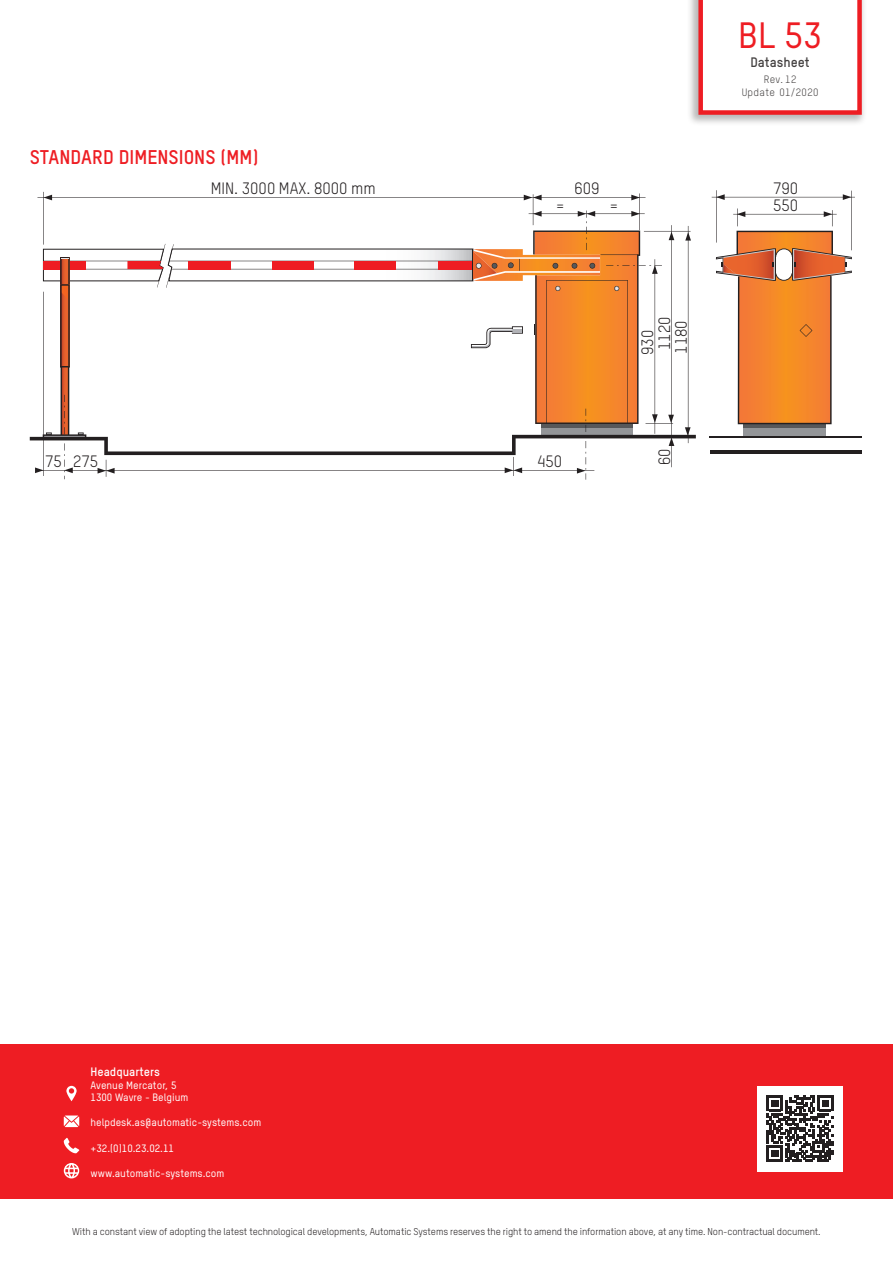
<style>
.page{position:relative;width:893px;height:1263px;background:#fff}
.page>*{position:absolute;margin:0;border:0;box-sizing:border-box;transform-origin:0 0}
.t1{font:500 36px "Oxfam TSTARPRO";color:#ee1d23}
.Titre_1{font:700 19.5px "Oxfam TSTARPRO";color:#ee1d23}
.t2{font:16.2px/16.6px "Oxfam TSTARPRO";color:#231f20}
.t3{font:700 13.5px "Oxfam TSTARPRO";color:#444141}
.t4{font:700 12px "Oxfam TSTARPRO";color:#fff}
.t5{font:500 10.5px/12.6px "Oxfam TSTARPRO";color:#fff}
.t6{font:10.5px/13.5px "Oxfam TSTARPRO";letter-spacing:.03em;color:#444141;text-align:center}
.t7{font:9.75px "Oxfam TSTARPRO";letter-spacing:-.01em;color:#231f20}
</style>
<div class="page">
<hr style="left:709px;top:436px;width:153px;height:2px;background:#231f20">
<hr style="left:710px;top:451px;width:152px;height:3px;background:#231f20">
<svg style="left:43px;top:190px;width:812px;height:261px"></svg>
<svg style="left:716px;top:194px;width:9px;height:6px"></svg>
<svg style="left:737px;top:211px;width:8px;height:6px"></svg>
<svg style="left:824px;top:211px;width:8px;height:6px"></svg>
<svg style="left:843px;top:194px;width:8px;height:6px"></svg>
<svg style="left:30px;top:194px;width:666px;height:286px"></svg>
<div style="left:0;top:1044px;width:893px;height:155px;background:#ee1d23"></div>
<svg style="left:64px;top:1115px;width:15px;height:12px"></svg>
<svg style="left:66px;top:1086px;width:11px;height:15px"></svg>
<svg style="left:64px;top:1138px;width:15px;height:15px"></svg>
<svg style="left:64px;top:1163px;width:15px;height:15px"></svg>
<div style="left:687px;top:0;width:180px;height:126px;background:#444141;opacity:.37"></div>
<svg style="left:698px;top:0;width:164px;height:115px"></svg>
<div style="left:758px;top:1086px;width:85px;height:85px;background:#fff"></div>
<svg style="left:767px;top:1095px;width:66px;height:67px"></svg>
<p class="Titre_1" style="left:30px;top:145px;width:230px">STANDARD DIMENSIONS (MM)</p>
<p class="t2" style="left:211px;top:180px;width:166px">MIN. 3000 MAX. 8000 mm</p>
<p class="t2" style="left:574px;top:180px;width:27px">609</p>
<p class="t2" style="left:556px;top:197px;width:11px">=</p>
<p class="t2" style="left:609px;top:197px;width:11px">=</p>
<p class="t2" style="left:45px;top:453px;width:55px">75 275</p>
<p class="t2" style="left:537px;top:453px;width:27px">450</p>
<p class="t2" style="left:656px;top:354px;width:39px;rotate:-90deg">1120<br>1180</p>
<p class="t2" style="left:639px;top:355px;width:27px;rotate:-90deg">930</p>
<p class="t2" style="left:656px;top:465px;width:18px;rotate:-90deg">60</p>
<h1 class="t1" style="left:738px;top:14px;width:85px">BL 53</h1>
<h3 class="t3" style="left:750px;top:54px;width:61px">Datasheet</h3>
<p class="t6" style="left:742px;top:72px;width:78px">Rev. 12<br>Update 01/2020</p>
<p class="t2" style="left:773px;top:180px;width:27px">790</p>
<p class="t2" style="left:773px;top:197px;width:27px">550</p>
<p class="t4" style="left:91px;top:1064px;width:71px">Headquarters</p>
<p class="t5" style="left:91px;top:1078px;width:99px">Avenue Mercator, 5<br>1300 Wavre - Belgium</p>
<p class="t5" style="left:91px;top:1116px;width:172px">helpdesk.as@automatic-systems.com</p>
<p class="t5" style="left:91px;top:1142px;width:85px">+32.(0)10.23.02.11</p>
<p class="t5" style="left:91px;top:1167px;width:135px">www.automatic-systems.com</p>
<p class="t7" style="left:72px;top:1225px;width:750px">With a constant view of adopting the latest technological developments, Automatic Systems reserves the right to amend the information above, at any time. Non-contractual document.</p>
</div>
